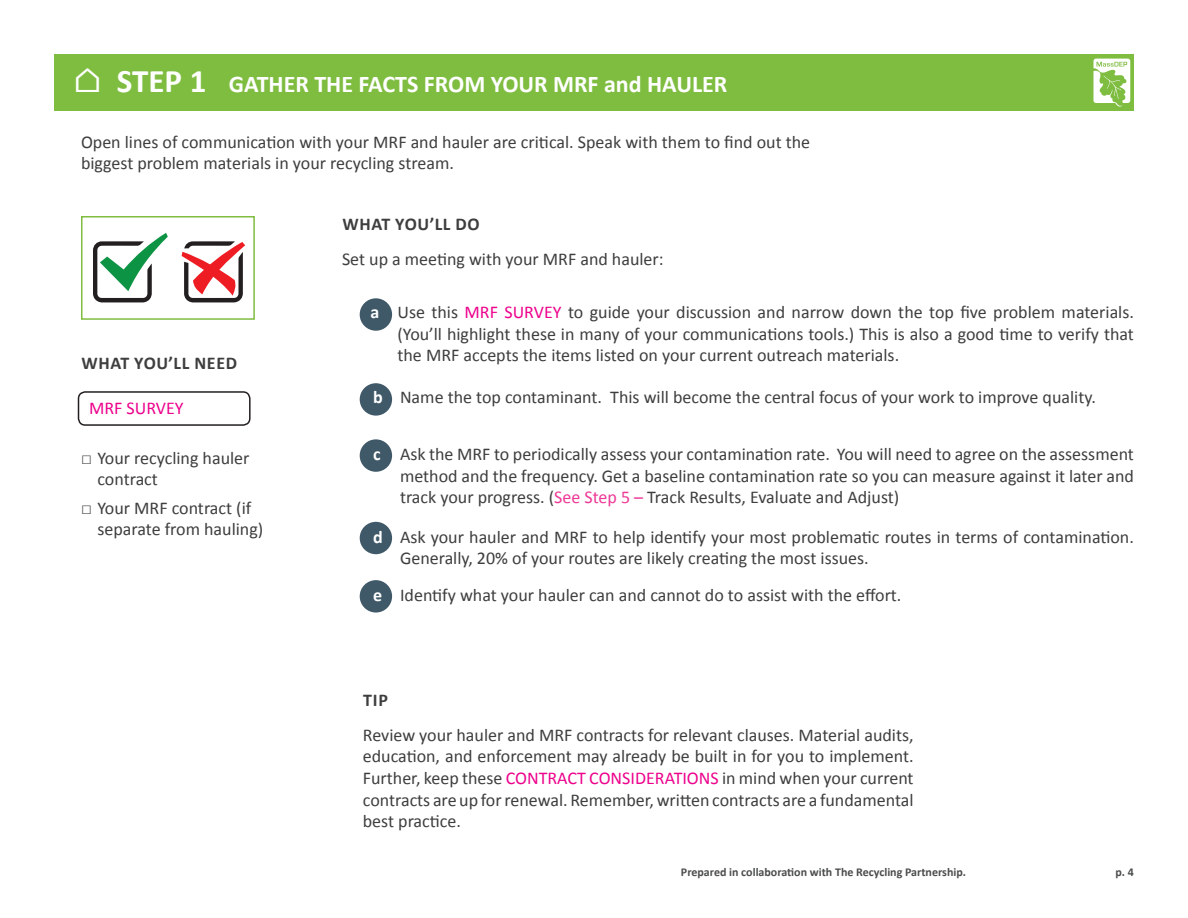
<style>
.page{position:relative;width:1188px;height:918px;background:#fff}
.page>*{position:absolute;margin:0;border:0;box-sizing:border-box;transform-origin:0 0}
.t1{font:700 24px "Calibri";color:#fff}
.t2{font:18px/21.6px "Calibri";color:#3e3e3f}
.t3{font:700 18px "Calibri";letter-spacing:.04em;color:#3e3e3f}
.t4{font:18px "Calibri";color:#ed028c}
.t5{font:700 12px "Calibri";color:#4b4c4d}
.s1{font-size:33px}
.s2{font-weight:700;color:#fff}
.s3{color:#ed028c}
.s4{color:#ed3896}
</style>
<div class="page">
<div style="left:360px;top:383px;width:32px;height:33px;background:#405968;border-radius:50%"></div>
<div style="left:360px;top:298px;width:32px;height:33px;background:#405968;border-radius:50%"></div>
<div style="left:360px;top:439px;width:32px;height:33px;background:#405968;border-radius:50%"></div>
<div style="left:360px;top:522px;width:32px;height:32px;background:#405968;border-radius:50%"></div>
<div style="left:360px;top:580px;width:32px;height:33px;background:#405968;border-radius:50%"></div>
<div style="left:54px;top:54px;width:1080px;height:57px;background:#7fbd41"></div>
<div style="left:78px;top:391px;width:173px;height:35px;border:2px solid #231f20;border-radius:7px"></div>
<div style="left:81px;top:216px;width:174px;height:104px;border:2px solid #7fbd41"></div>
<svg style="left:182px;top:241px;width:63px;height:61px"></svg>
<svg style="left:93px;top:233px;width:75px;height:69px"></svg>
<svg style="left:1093px;top:59px;width:37px;height:48px"></svg>
<p class="t1" style="left:73px;top:69px;width:656px"><span class="s1">⌂ STEP 1</span> GATHER THE FACTS FROM YOUR MRF and HAULER</p>
<p class="t2" style="left:81px;top:131px;width:731px">Open lines of communication with your MRF and hauler are critical. Speak with them to find out the biggest problem materials in your recycling stream.</p>
<p class="t3" style="left:81px;top:351px;width:157px">WHAT YOU’LL NEED</p>
<p class="t4" style="left:89px;top:396px;width:96px">MRF SURVEY</p>
<p class="t2" style="left:98px;top:447px;width:153px;text-indent:-16px">□ Your recycling hauler contract</p>
<p class="t2" style="left:98px;top:497px;width:167px;text-indent:-16px">□ Your MRF contract (if separate from hauling)</p>
<p class="t3" style="left:342px;top:212px;width:139px">WHAT YOU’LL DO</p>
<p class="t2" style="left:342px;top:248px;width:323px">Set up a meeting with your MRF and hauler:</p>
<p class="t2" style="left:398px;top:301px;width:738px;text-align:justify;text-indent:-27px"><span class="s2">a</span> Use this <span class="s3">MRF SURVEY</span> to guide your discussion and narrow down the top five problem materials. (You’ll highlight these in many of your communications tools.) This is also a good time to verify that the MRF accepts the items listed on your current outreach materials.</p>
<p class="t2" style="left:373px;top:387px;width:724px"><span class="s2">b</span> Name the top contaminant. This will become the central focus of your work to improve quality.</p>
<p class="t2" style="left:400px;top:443px;width:735px;text-align:justify;text-indent:-27px"><span class="s2">c</span> Ask the MRF to periodically assess your contamination rate. You will need to agree on the assessment method and the frequency. Get a baseline contamination rate so you can measure against it later and track your progress. (<span class="s4">See Step 5 –</span> Track Results, Evaluate and Adjust)</p>
<p class="t2" style="left:400px;top:526px;width:735px;text-indent:-27px"><span class="s2">d</span> Ask your hauler and MRF to help identify your most problematic routes in terms of contamination.<br>Generally, 20% of your routes are likely creating the most issues.</p>
<p class="t2" style="left:373px;top:584px;width:530px"><span class="s2">e</span> Identify what your hauler can and cannot do to assist with the effort.</p>
<p class="t3" style="left:363px;top:688px;width:26px">TIP</p>
<p class="t2" style="left:363px;top:724px;width:552px;text-align:justify">Review your hauler and MRF contracts for relevant clauses. Material audits, education, and enforcement may already be built in for you to implement.<br>Further, keep these <span class="s3">CONTRACT CONSIDERATIONS</span> in mind when your current contracts are up for renewal. Remember, written contracts are a fundamental best practice.</p>
<p class="t5" style="left:681px;top:864px;width:287px">Prepared in collaboration with The Recycling Partnership.</p>
<p class="t5" style="left:1116px;top:864px;width:20px">p. 4</p>
</div>
